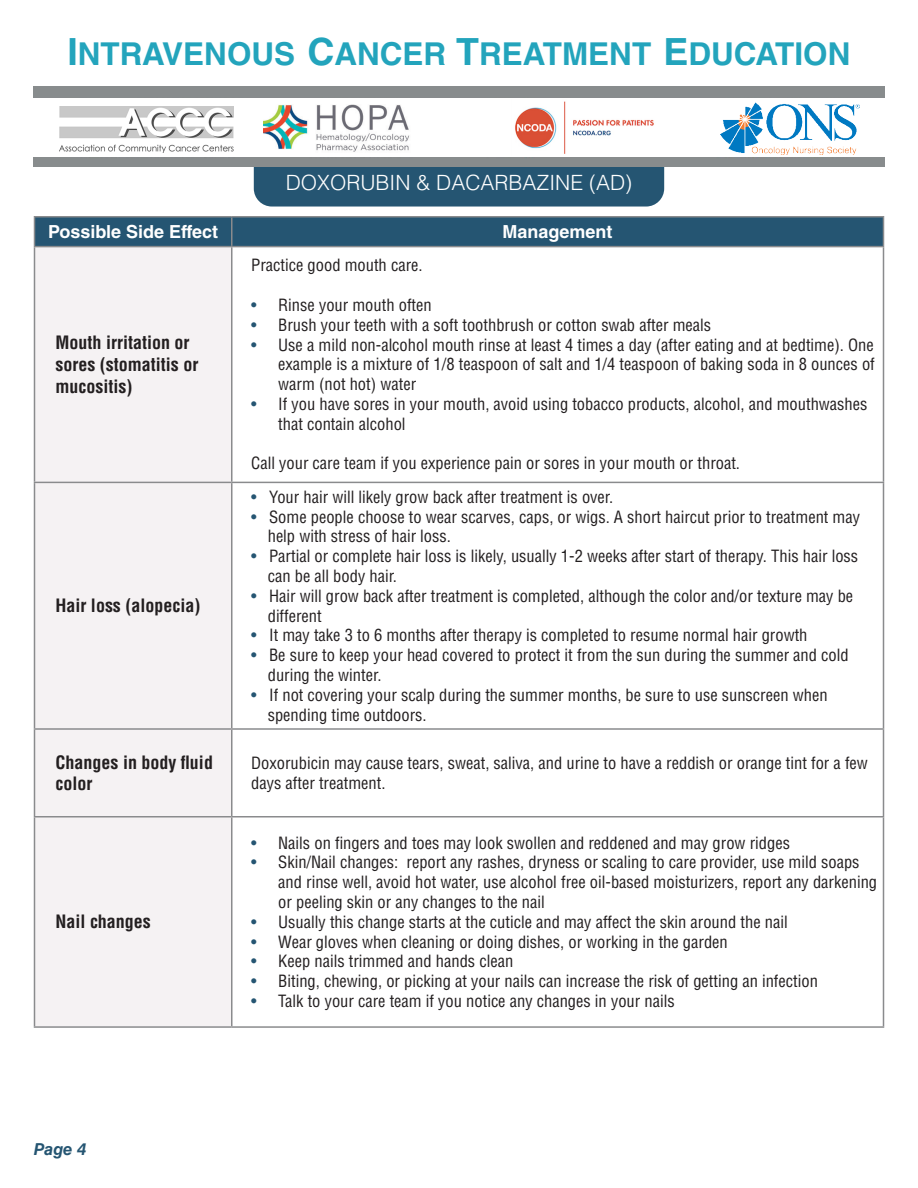
<style>
.page{position:relative;width:918px;height:1188px;background:#fff}
.page>*{position:absolute;margin:0;border:0;box-sizing:border-box;transform-origin:0 0}
.t1{font:700 31.5px "Helvetica LT Std";color:#23a4bc}
.t2{font:300 21px "Helvetica LT Std";color:#fff}
.table_bold_text{font:700 condensed 18px/21.6px "Helvetica LT Std";color:#231f20}
.table_column_head{font:700 18px "Helvetica LT Std";color:#fff}
.table_Roman_text{font:condensed 16.5px/19.8px "Helvetica LT Std";color:#231f20}
.t3{font:italic 700 16.5px "Helvetica LT Std";color:#255572}
.s1{font-size:37.5px}
.s2{color:#255572}
</style>
<div class="page">
<div style="left:254px;top:137px;width:410px;height:70px;background:#255572;border-radius:18px"></div>
<div style="left:34px;top:87px;width:850px;height:80px;background:#888c8d"></div>
<div style="left:34px;top:98px;width:866px;height:59px;background:#fff"></div>
<img style="left:264px;top:104px;width:146px;height:48px">
<img style="left:720px;top:102px;width:140px;height:53px">
<img style="left:59px;top:107px;width:175px;height:45px">
<img style="left:515px;top:101px;width:139px;height:53px">
<div style="left:35px;top:247px;width:196px;height:779px;background:#f5f2f3"></div>
<hr style="left:231px;top:247px;width:1px;height:235px;background:#8a8b8d">
<hr style="left:231px;top:483px;width:1px;height:245px;background:#8a8b8d">
<hr style="left:231px;top:730px;width:1px;height:86px;background:#8a8b8d">
<hr style="left:231px;top:818px;width:1px;height:208px;background:#8a8b8d">
<hr style="left:34px;top:247px;width:1px;height:235px;background:#8a8b8d">
<hr style="left:34px;top:483px;width:1px;height:245px;background:#8a8b8d">
<hr style="left:34px;top:730px;width:1px;height:86px;background:#8a8b8d">
<hr style="left:34px;top:818px;width:1px;height:208px;background:#8a8b8d">
<hr style="left:883px;top:247px;width:1px;height:235px;background:#8a8b8d">
<hr style="left:883px;top:483px;width:1px;height:245px;background:#8a8b8d">
<hr style="left:883px;top:730px;width:1px;height:86px;background:#8a8b8d">
<hr style="left:883px;top:818px;width:1px;height:208px;background:#8a8b8d">
<hr style="left:34px;top:482px;width:198px;height:1px;background:#8a8b8d">
<hr style="left:232px;top:482px;width:652px;height:1px;background:#8a8b8d">
<hr style="left:34px;top:728px;width:198px;height:2px;background:#8a8b8d">
<hr style="left:232px;top:728px;width:652px;height:2px;background:#8a8b8d">
<hr style="left:34px;top:816px;width:198px;height:2px;background:#8a8b8d">
<hr style="left:232px;top:816px;width:652px;height:2px;background:#8a8b8d">
<hr style="left:34px;top:1026px;width:198px;height:2px;background:#8a8b8d">
<hr style="left:232px;top:1026px;width:652px;height:2px;background:#8a8b8d">
<hr style="left:34px;top:216px;width:198px;height:2px;background:#8a8b8d">
<hr style="left:232px;top:216px;width:652px;height:2px;background:#8a8b8d">
<svg style="left:34px;top:217px;width:850px;height:30px;background:#2a5873"></svg>
<h1 class="t1" style="left:67px;top:35px;width:785px"><span class="s1">I</span>NTRAVENOUS <span class="s1">C</span>ANCER <span class="s1">T</span>REATMENT <span class="s1">E</span>DUCATION</h1>
<p class="t2" style="left:286px;top:169px;width:348px">DOXORUBIN &amp; DACARBAZINE (AD)</p>
<p class="table_column_head" style="left:48px;top:221px;width:172px">Possible Side Effect</p>
<p class="table_column_head" style="left:503px;top:221px;width:112px">Management</p>
<p class="table_bold_text" style="left:56px;top:332px;width:144px">Mouth irritation or sores (stomatitis or mucositis)</p>
<p class="table_bold_text" style="left:56px;top:595px;width:146px">Hair loss (alopecia)</p>
<p class="table_Roman_text" style="left:251px;top:255px;width:173px">Practice good mouth care.</p>
<p class="table_Roman_text" style="left:251px;top:295px;width:182px"><span class="s2">•</span> Rinse your mouth often</p>
<p class="table_Roman_text" style="left:251px;top:315px;width:462px"><span class="s2">•</span> Brush your teeth with a soft toothbrush or cotton swab after meals</p>
<p class="table_Roman_text" style="left:278px;top:335px;width:598px;text-align:justify;text-indent:-27px"><span class="s2">•</span> Use a mild non-alcohol mouth rinse at least 4 times a day (after eating and at bedtime). One example is a mixture of 1/8 teaspoon of salt and 1/4 teaspoon of baking soda in 8 ounces of warm (not hot) water</p>
<p class="table_Roman_text" style="left:278px;top:394px;width:591px;text-indent:-27px"><span class="s2">•</span> If you have sores in your mouth, avoid using tobacco products, alcohol, and mouthwashes that contain alcohol</p>
<p class="table_Roman_text" style="left:251px;top:453px;width:490px">Call your care team if you experience pain or sores in your mouth or throat.</p>
<p class="table_Roman_text" style="left:251px;top:487px;width:364px"><span class="s2">•</span> Your hair will likely grow back after treatment is over.</p>
<p class="table_Roman_text" style="left:251px;top:507px;width:610px"><span class="s2">•</span> Some people choose to wear scarves, caps, or wigs. A short haircut prior to treatment may</p>
<p class="table_Roman_text" style="left:268px;top:526px;width:185px">help with stress of hair loss.</p>
<p class="table_Roman_text" style="left:251px;top:546px;width:609px"><span class="s2">•</span> Partial or complete hair loss is likely, usually 1-2 weeks after start of therapy. This hair loss</p>
<p class="table_Roman_text" style="left:268px;top:566px;width:131px">can be all body hair.</p>
<p class="table_Roman_text" style="left:251px;top:586px;width:604px"><span class="s2">•</span> Hair will grow back after treatment is completed, although the color and/or texture may be</p>
<p class="table_Roman_text" style="left:268px;top:606px;width:56px">different</p>
<p class="table_Roman_text" style="left:251px;top:625px;width:558px"><span class="s2">•</span> It may take 3 to 6 months after therapy is completed to resume normal hair growth</p>
<p class="table_Roman_text" style="left:251px;top:645px;width:599px"><span class="s2">•</span> Be sure to keep your head covered to protect it from the sun during the summer and cold</p>
<p class="table_Roman_text" style="left:268px;top:665px;width:115px">during the winter.</p>
<p class="table_Roman_text" style="left:251px;top:685px;width:578px"><span class="s2">•</span> If not covering your scalp during the summer months, be sure to use sunscreen when</p>
<p class="table_Roman_text" style="left:268px;top:705px;width:161px">spending time outdoors.</p>
<p class="table_bold_text" style="left:56px;top:751px;width:159px">Changes in body fluid color</p>
<p class="table_Roman_text" style="left:251px;top:753px;width:618px">Doxorubicin may cause tears, sweat, saliva, and urine to have a reddish or orange tint for a few days after treatment.</p>
<p class="table_bold_text" style="left:56px;top:911px;width:97px">Nail changes</p>
<p class="t3" style="left:34px;top:1139px;width:54px">Page 4</p>
<p class="table_Roman_text" style="left:251px;top:833px;width:540px"><span class="s2">•</span> Nails on fingers and toes may look swollen and reddened and may grow ridges</p>
<p class="table_Roman_text" style="left:278px;top:852px;width:600px;text-indent:-27px"><span class="s2">•</span> Skin/Nail changes: report any rashes, dryness or scaling to care provider, use mild soaps and rinse well, avoid hot water, use alcohol free oil-based moisturizers, report any darkening or peeling skin or any changes to the nail</p>
<p class="table_Roman_text" style="left:251px;top:912px;width:538px"><span class="s2">•</span> Usually this change starts at the cuticle and may affect the skin around the nail</p>
<p class="table_Roman_text" style="left:251px;top:932px;width:478px"><span class="s2">•</span> Wear gloves when cleaning or doing dishes, or working in the garden</p>
<p class="table_Roman_text" style="left:251px;top:951px;width:264px"><span class="s2">•</span> Keep nails trimmed and hands clean</p>
<p class="table_Roman_text" style="left:251px;top:971px;width:568px"><span class="s2">•</span> Biting, chewing, or picking at your nails can increase the risk of getting an infection</p>
<p class="table_Roman_text" style="left:251px;top:991px;width:425px"><span class="s2">•</span> Talk to your care team if you notice any changes in your nails</p>
</div>
